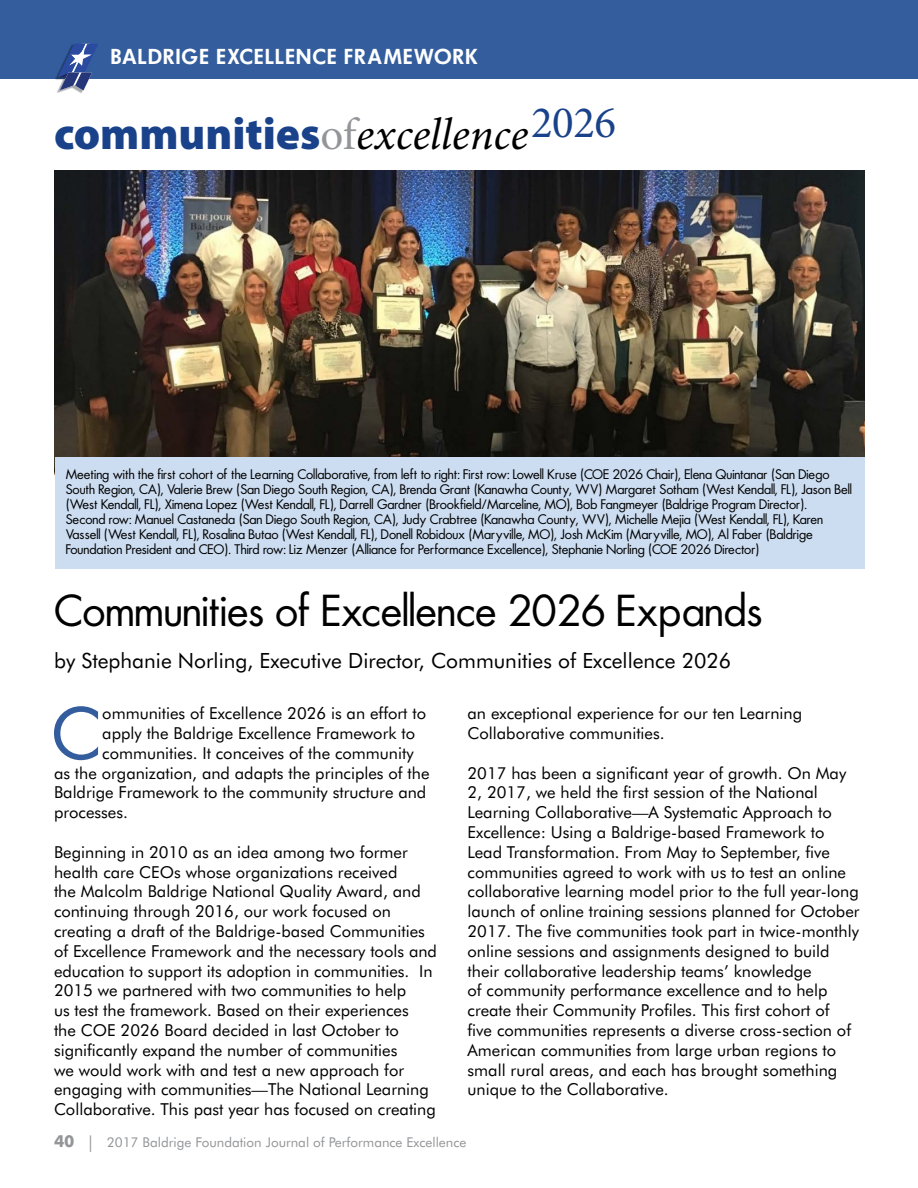
<style>
.page{position:relative;width:918px;height:1188px;background:#fff}
.page>*{position:absolute;margin:0;border:0;box-sizing:border-box;transform-origin:0 0}
.t1{font:71.85px "Futura BT";color:#345d9d}
.t2{font:900 45px "Myriad Pro";color:#1a428a}
.t3{font:43.5px "DNF Futsans";color:#000}
.t4{font:21px "Futura BT";color:#000}
.t5{font:800 21px "DNF Futsans";letter-spacing:.05em;color:#fff}
.t6{font:16.5px/19.8px "Futura BT";color:#000}
.t7{font:13.5px/15px "DNF Futsans";color:#000}
.t8{font:13.5px "Futura BT";color:#939598}
.s1{font-family:"Minion Pro";font-weight:400;color:#939598}
.s2{font-family:"Minion Pro";font-weight:400;font-style:italic;color:#000}
.s3{font-weight:700;font-size:16.5px}
.s4{font-size:16.5px}
</style>
<div class="page">
<div style="left:0;top:0;width:918px;height:79px;background:#345d9d"></div>
<img style="left:55px;top:73px;width:28px;height:20px">
<svg style="left:58px;top:44px;width:40px;height:47px"></svg>
<img style="left:55px;top:171px;width:810px;height:286px">
<div style="left:55px;top:457px;width:810px;height:112px;background:#ccddf1"></div>
<p class="t5" style="left:111px;top:42px;width:369px">BALDRIGE EXCELLENCE FRAMEWORK</p>
<h2 class="t2" style="left:54px;top:104px;width:564px">communities<span class="s1">of</span><span class="s2">excellence</span><sup>2026</sup></h2>
<p class="t7" style="left:66px;top:466px;width:788px">Meeting with the first cohort of the Learning Collaborative, from left to right: First row: Lowell Kruse (COE 2026 Chair), Elena Quintanar (San Diego South Region, CA), Valerie Brew (San Diego South Region, CA), Brenda Grant (Kanawha County, WV) Margaret Sotham (West Kendall, FL), Jason Bell (West Kendall, FL), Ximena Lopez (West Kendall, FL), Darrell Gardner (Brookfield/Marceline, MO), Bob Fangmeyer (Baldrige Program Director).<br>Second row: Manuel Castaneda (San Diego South Region, CA), Judy Crabtree (Kanawha County, WV), Michelle Mejia (West Kendall, FL), Karen Vassell (West Kendall, FL), Rosalina Butao (West Kendall, FL), Donell Robidoux (Maryville, MO), Josh McKim (Maryville, MO), Al Faber (Baldrige Foundation President and CEO). Third row: Liz Menzer (Alliance for Performance Excellence), Stephanie Norling (COE 2026 Director)</p>
<h3 class="t3" style="left:54px;top:582px;width:710px">Communities of Excellence 2026 Expands</h3>
<p class="t4" style="left:54px;top:648px;width:679px">by Stephanie Norling, Executive Director, Communities of Excellence 2026</p>
<h1 class="t1" style="left:50px;top:690px;width:54px">C</h1>
<p class="t6" style="left:102px;top:703px;width:325px">ommunities of Excellence 2026 is an effort to</p>
<p class="t6" style="left:102px;top:723px;width:314px">apply the Baldrige Excellence Framework to</p>
<p class="t6" style="left:102px;top:743px;width:313px">communities. It conceives of the community</p>
<p class="t6" style="left:54px;top:763px;width:377px">as the organization, and adapts the principles of the</p>
<p class="t6" style="left:54px;top:783px;width:374px">Baldrige Framework to the community structure and</p>
<p class="t6" style="left:54px;top:802px;width:76px">processes.</p>
<p class="t6" style="left:54px;top:842px;width:385px">Beginning in 2010 as an idea among two former health care CEOs whose organizations received<br>the Malcolm Baldrige National Quality Award, and continuing through 2016, our work focused on creating a draft of the Baldrige-based Communities of Excellence Framework and the necessary tools and education to support its adoption in communities. In 2015 we partnered with two communities to help<br>us test the framework. Based on their experiences<br>the COE 2026 Board decided in last October to significantly expand the number of communities<br>we would work with and test a new approach for engaging with communities—The National Learning Collaborative. This past year has focused on creating</p>
<p class="t6" style="left:468px;top:703px;width:336px">an exceptional experience for our ten Learning<br>Collaborative communities.</p>
<p class="t6" style="left:468px;top:763px;width:394px">2017 has been a significant year of growth. On May 2, 2017, we held the first session of the National Learning Collaborative—A Systematic Approach to Excellence: Using a Baldrige-based Framework to Lead Transformation. From May to September, five communities agreed to work with us to test an online collaborative learning model prior to the full year-long launch of online training sessions planned for October 2017. The five communities took part in twice-monthly online sessions and assignments designed to build their collaborative leadership teams’ knowledge<br>of community performance excellence and to help create their Community Profiles. This first cohort of<br>five communities represents a diverse cross-section of American communities from large urban regions to small rural areas, and each has brought something unique to the Collaborative.</p>
<p class="t8" style="left:54px;top:1134px;width:414px"><span class="s3">40</span> <span class="s4">|</span> 2017 Baldrige Foundation Journal of Performance Excellence</p>
</div>
